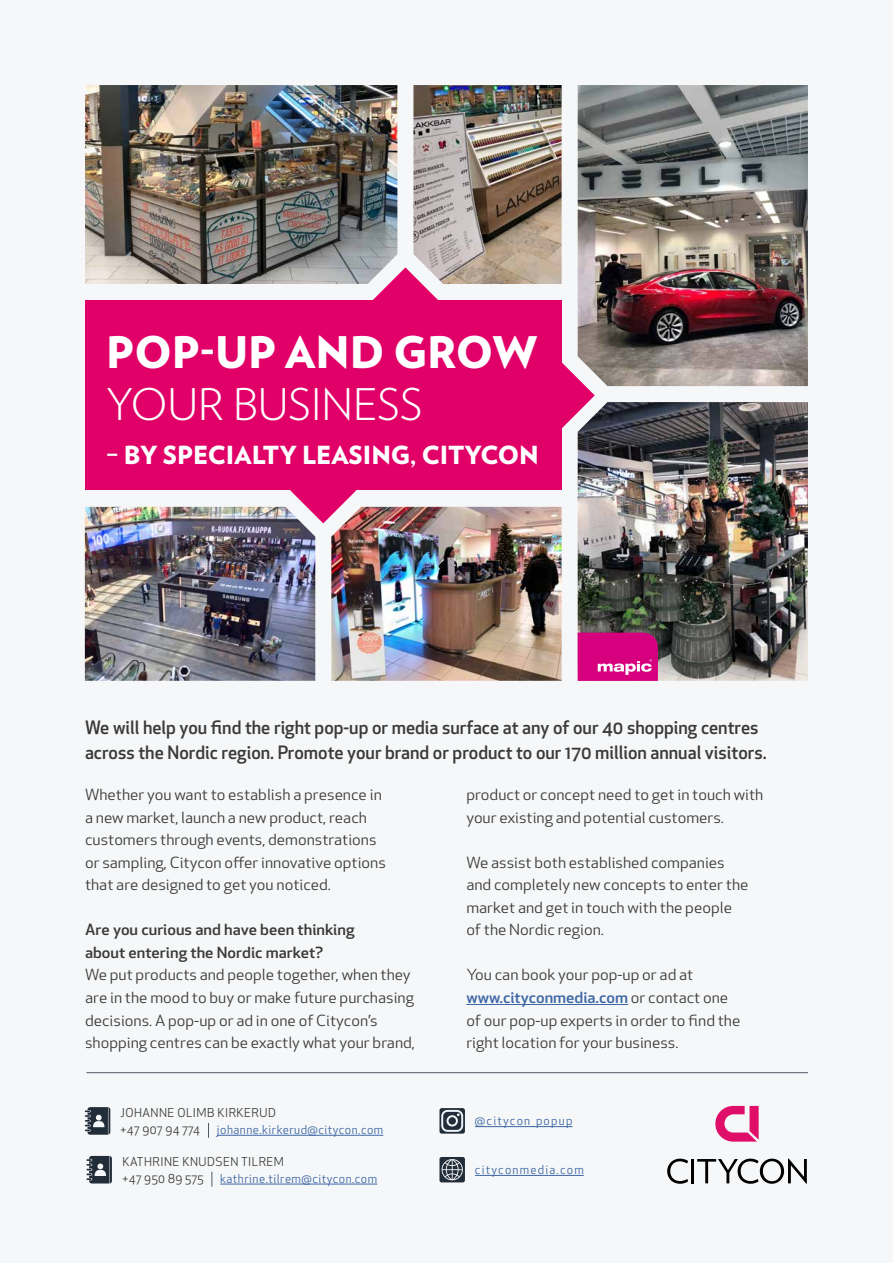
<style>
.page{position:relative;width:893px;height:1263px;background:#f6f7f8}
.page>*{position:absolute;margin:0;border:0;box-sizing:border-box;transform-origin:0 0}
.t1{font:900 43.5px "Verlag";color:#fff}
.t2{font:300 43.5px "Verlag";color:#fff}
.t3{font:900 24.9px "Verlag";color:#fff}
.t4{font:500 18px/25.5px "Apex New";color:#3a3a39}
.t5{font:15px/22.5px "Apex New";color:#3a3a39;scale:1.09 1}
.t6{font:500 15px/22.5px "Apex New";color:#3a3a39;scale:1.09 1}
.t7{font:12px/17.2px "Apex New";letter-spacing:.04em;color:#3a3a39}
.t8{font:12px "Apex New";letter-spacing:.04em;color:#3d67a5}
.t9{font:12px "Apex New";letter-spacing:.1em;color:#3d67a5}
.s1{font-weight:500;color:#3d67a5}
</style>
<div class="page">
<img style="left:85px;top:85px;width:312px;height:199px">
<img style="left:578px;top:402px;width:230px;height:279px">
<img style="left:331px;top:507px;width:231px;height:174px">
<img style="left:413px;top:85px;width:149px;height:199px">
<img style="left:85px;top:507px;width:230px;height:174px">
<img style="left:578px;top:85px;width:230px;height:301px">
<hr style="left:466px;top:1004px;width:162px;height:1px;background:#3d67a5">
<svg style="left:372px;top:267px;width:66px;height:33px"></svg>
<svg style="left:290px;top:490px;width:66px;height:33px"></svg>
<svg style="left:562px;top:362px;width:33px;height:66px"></svg>
<div style="left:85px;top:300px;width:477px;height:190px;background:#e00068"></div>
<hr style="left:217px;top:1135px;width:166px;height:1px;background:#3d67a5">
<svg style="left:208px;top:1123px;width:1px;height:15px"></svg>
<hr style="left:220px;top:1184px;width:157px;height:1px;background:#3d67a5">
<svg style="left:211px;top:1172px;width:1px;height:14px"></svg>
<hr style="left:86px;top:1072px;width:722px;height:1px;background:#4e5965">
<svg style="left:85px;top:1107px;width:25px;height:28px"></svg>
<svg style="left:86px;top:1156px;width:26px;height:27px"></svg>
<div style="left:439px;top:1157px;width:26px;height:25px;background:#212d39;border-radius:2px"></div>
<svg style="left:442px;top:1159px;width:21px;height:21px"></svg>
<hr style="left:475px;top:1126px;width:97px;height:1px;background:#3d67a5">
<hr style="left:475px;top:1175px;width:109px;height:1px;background:#3d67a5">
<svg style="left:715px;top:1106px;width:44px;height:35px"></svg>
<hr style="left:691px;top:1159px;width:3px;height:24px;background:#000">
<svg style="left:667px;top:1158px;width:21px;height:26px"></svg>
<svg style="left:697px;top:1158px;width:110px;height:26px"></svg>
<svg style="left:439px;top:1108px;width:26px;height:26px"></svg>
<div style="left:441px;top:1110px;width:22px;height:22px;border:2px solid #f1f4f6;border-radius:5px"></div>
<div style="left:446px;top:1115px;width:12px;height:11px;border:2px solid #f1f4f6;border-radius:50%"></div>
<svg style="left:578px;top:633px;width:80px;height:48px"></svg>
<h1 class="t1" style="left:106px;top:317px;width:432px">POP-UP AND GROW</h1>
<h1 class="t2" style="left:106px;top:373px;width:318px">YOUR BUSINESS</h1>
<h2 class="t3" style="left:106px;top:434px;width:434px">– BY SPECIALTY LEASING, CITYCON</h2>
<p class="t4" style="left:85px;top:714px;width:683px">We will help you find the right pop-up or media surface at any of our 40 shopping centres across the Nordic region. Promote your brand or product to our 170 million annual visitors.</p>
<p class="t5" style="left:85px;top:784px;width:278px">Whether you want to establish a presence in a new market, launch a new product, reach customers through events, demonstrations or sampling, Citycon offer innovative options that are designed to get you noticed.</p>
<p class="t6" style="left:85px;top:918px;width:249px">Are you curious and have been thinking about entering the Nordic market?</p>
<p class="t5" style="left:85px;top:964px;width:304px">We put products and people together, when they are in the mood to buy or make future purchasing decisions. A pop-up or ad in one of Citycon’s shopping centres can be exactly what your brand,</p>
<p class="t7" style="left:120px;top:1104px;width:157px">JOHANNE OLIMB KIRKERUD +47 907 94 774</p>
<p class="t8" style="left:217px;top:1122px;width:168px">johanne.kirkerud@citycon.com</p>
<p class="t7" style="left:122px;top:1152px;width:163px">KATHRINE KNUDSEN TILREM +47 950 89 575</p>
<p class="t8" style="left:220px;top:1171px;width:158px">kathrine.tilrem@citycon.com</p>
<p class="t5" style="left:466px;top:784px;width:274px">product or concept need to get in touch with your existing and potential customers.</p>
<p class="t5" style="left:466px;top:851px;width:260px">We assist both established companies and completely new concepts to enter the market and get in touch with the people of the Nordic region.</p>
<p class="t5" style="left:466px;top:964px;width:253px">You can book your pop-up or ad at <span class="s1">www.cityconmedia.com</span> or contact one of our pop-up experts in order to find the right location for your business.</p>
<p class="t9" style="left:475px;top:1113px;width:99px">@citycon_popup</p>
<p class="t9" style="left:475px;top:1162px;width:110px">cityconmedia.com</p>
</div>
